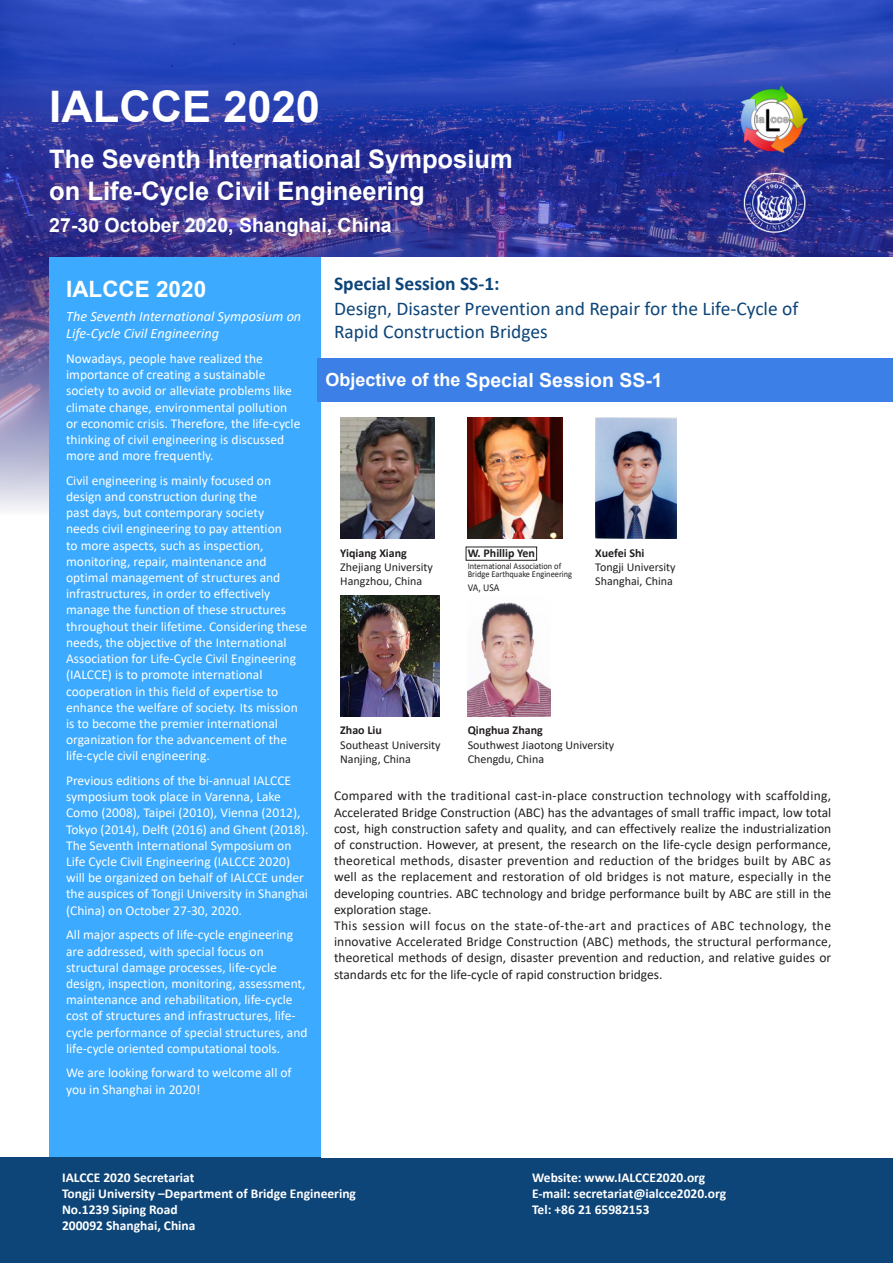
<style>
.page{position:relative;width:893px;height:1263px;background:#fff}
.page>*{position:absolute;margin:0;border:0;box-sizing:border-box;transform-origin:0 0}
.t1{font:700 43.5px "Arial";color:#fff}
.t2{font:700 25.5px "Arial";color:#fff}
.t3{font:700 22.5px "Arial";color:#fff}
.t4{font:19.5px/23.4px "Calibri";color:#0d4578}
.t5{font:700 19.5px "Arial";color:#fff}
.t6{font:700 19.5px "Calibri";color:#0d4578}
.t7{font:italic 14.25px/17.1px "Calibri";color:#fff}
.t8{font:13.5px/16.2px "Calibri";color:#fff}
.t9{font:13.5px/16.2px "Calibri";color:#231f20;text-align:justify}
.t10{font:700 13.5px "Calibri";color:#fff}
.t11{font:12px "Calibri";color:#231f20}
.t12{font:700 12px "Calibri";color:#231f20}
.t13{font:10.5px "Calibri";color:#231f20;scale:.93 1}
.t14{font:9px "Calibri";color:#231f20;scale:.93 1}
.s1{font-size:18px}
</style>
<div class="page">
<img style="left:0;top:0;width:893px;height:257px">
<svg style="left:0;top:257px;width:49px;height:253px"></svg>
<div style="left:49px;top:257px;width:272px;height:901px;background:#3caaff"></div>
<img style="left:739px;top:85px;width:69px;height:149px">
<div style="left:0;top:1158px;width:893px;height:105px;background:#0d4578"></div>
<div style="left:317px;top:358px;width:576px;height:43px;background:#3c7fe6"></div>
<img style="left:340px;top:417px;width:95px;height:121px">
<img style="left:468px;top:417px;width:94px;height:121px">
<img style="left:595px;top:417px;width:81px;height:121px">
<img style="left:340px;top:595px;width:100px;height:121px">
<img style="left:468px;top:602px;width:82px;height:114px">
<div style="left:466px;top:547px;width:71px;height:14px;border:1px solid #231f20"></div>
<p class="t1" style="left:49px;top:76px;width:272px">IALCCE 2020</p>
<p class="t2" style="left:49px;top:141px;width:465px">The Seventh International Symposium</p>
<p class="t2" style="left:49px;top:173px;width:377px">on Life-Cycle Civil Engineering</p>
<p class="t5" style="left:49px;top:211px;width:344px">27-30 October 2020, Shanghai, China</p>
<p class="t3" style="left:66px;top:273px;width:142px">IALCCE 2020</p>
<p class="t7" style="left:66px;top:307px;width:237px">The Seventh International Symposium on<br>Life-Cycle Civil Engineering</p>
<p class="t8" style="left:66px;top:350px;width:236px">Nowadays, people have realized the importance of creating a sustainable society to avoid or alleviate problems like climate change, environmental pollution or economic crisis. Therefore, the life-cycle thinking of civil engineering is discussed more and more frequently.</p>
<p class="t8" style="left:66px;top:472px;width:243px">Civil engineering is mainly focused on design and construction during the<br>past days, but contemporary society<br>needs civil engineering to pay attention<br>to more aspects, such as inspection, monitoring, repair, maintenance and optimal management of structures and infrastructures, in order to effectively manage the function of these structures throughout their lifetime. Considering these needs, the objective of the International Association for Life-Cycle Civil Engineering (IALCCE) is to promote international cooperation in this field of expertise to enhance the welfare of society. Its mission is to become the premier international organization for the advancement of the life-cycle civil engineering.</p>
<p class="t8" style="left:66px;top:772px;width:244px">Previous editions of the bi-annual IALCCE symposium took place in Varenna, Lake Como (2008), Taipei (2010), Vienna (2012), Tokyo (2014), Delft (2016) and Ghent (2018).<br>The Seventh International Symposium on Life Cycle Civil Engineering (IALCCE 2020) will be organized on behalf of IALCCE under the auspices of Tongji University in Shanghai (China) on October 27-30, 2020.</p>
<p class="t8" style="left:66px;top:926px;width:243px">All major aspects of life-cycle engineering are addressed, with special focus on structural damage processes, life-cycle design, inspection, monitoring, assessment, maintenance and rehabilitation, life-cycle cost of structures and infrastructures, life&shy;cycle performance of special structures, and life-cycle oriented computational tools.</p>
<p class="t8" style="left:66px;top:1064px;width:227px">We are looking forward to welcome all of you in Shanghai in 2020!</p>
<p class="t6" style="left:334px;top:270px;width:167px">Special Session SS-1:</p>
<p class="t4" style="left:334px;top:296px;width:466px">Design, Disaster Prevention and Repair for the Life-Cycle of<br>Rapid Construction Bridges</p>
<p class="t5" style="left:325px;top:366px;width:339px"><span class="s1">Objective of the</span> Special Session SS-1</p>
<p class="t12" style="left:340px;top:544px;width:68px">Yiqiang Xiang</p>
<p class="t11" style="left:340px;top:559px;width:94px">Zhejiang University</p>
<p class="t11" style="left:340px;top:573px;width:84px">Hangzhou, China</p>
<p class="t12" style="left:468px;top:544px;width:69px">W. Phillip Yen</p>
<p class="t14" style="left:468px;top:559px;width:102px">International Association of</p>
<p class="t14" style="left:468px;top:567px;width:114px">Bridge Earthquake Engineering</p>
<p class="t13" style="left:468px;top:580px;width:36px">VA, USA</p>
<p class="t12" style="left:595px;top:544px;width:51px">Xuefei Shi</p>
<p class="t11" style="left:595px;top:559px;width:82px">Tongji University</p>
<p class="t11" style="left:595px;top:573px;width:79px">Shanghai, China</p>
<p class="t12" style="left:340px;top:722px;width:43px">Zhao Liu</p>
<p class="t11" style="left:340px;top:736px;width:102px">Southeast University</p>
<p class="t11" style="left:340px;top:751px;width:72px">Nanjing, China</p>
<p class="t12" style="left:468px;top:722px;width:77px">Qinghua Zhang</p>
<p class="t11" style="left:468px;top:736px;width:148px">Southwest Jiaotong University</p>
<p class="t11" style="left:468px;top:751px;width:78px">Chengdu, China</p>
<p class="t9" style="left:334px;top:787px;width:499px">Compared with the traditional cast-in-place construction technology with scaffolding, Accelerated Bridge Construction (ABC) has the advantages of small traffic impact, low total cost, high construction safety and quality, and can effectively realize the industrialization of construction. However, at present, the research on the life-cycle design performance, theoretical methods, disaster prevention and reduction of the bridges built by ABC as well as the replacement and restoration of old bridges is not mature, especially in the developing countries. ABC technology and bridge performance built by ABC are still in the exploration stage.</p>
<p class="t9" style="left:334px;top:917px;width:499px">This session will focus on the state-of-the-art and practices of ABC technology, the innovative Accelerated Bridge Construction (ABC) methods, the structural performance, theoretical methods of design, disaster prevention and reduction, and relative guides or standards etc for the life-cycle of rapid construction bridges.</p>
<p class="t10" style="left:62px;top:1168px;width:134px">IALCCE 2020 Secretariat</p>
<p class="t10" style="left:62px;top:1184px;width:295px">Tongji University –Department of Bridge Engineering</p>
<p class="t10" style="left:62px;top:1200px;width:117px">No.1239 Siping Road</p>
<p class="t10" style="left:62px;top:1216px;width:135px">200092 Shanghai, China</p>
<p class="t10" style="left:532px;top:1168px;width:175px">Website: www.IALCCE2020.org</p>
<p class="t10" style="left:532px;top:1184px;width:196px">E-mail: secretariat@ialcce2020.org</p>
<p class="t10" style="left:532px;top:1200px;width:119px">Tel: +86 21 65982153</p>
</div>
